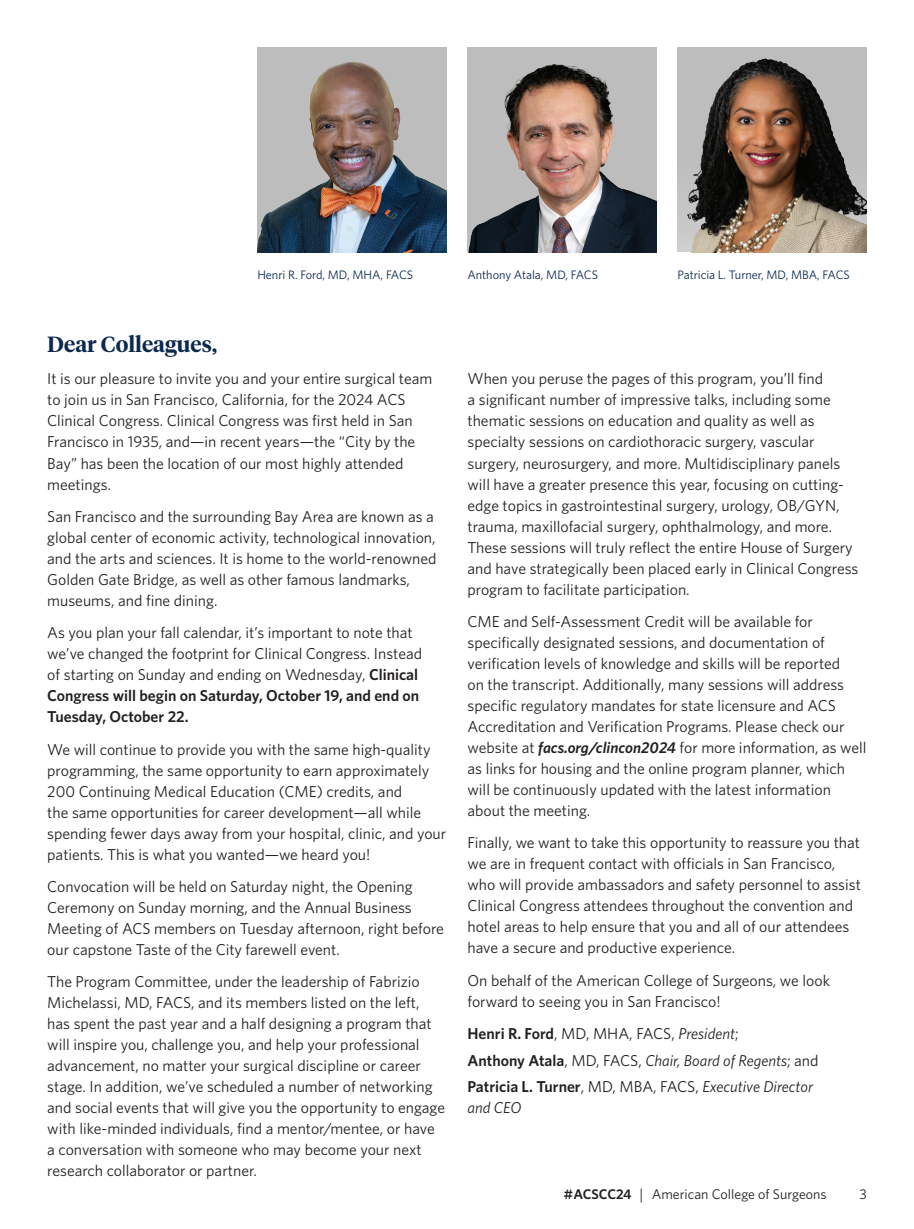
<style>
.page{position:relative;width:914px;height:1229px;background:#fff}
.page>*{position:absolute;margin:0;border:0;box-sizing:border-box;transform-origin:0 0}
.t1{font:600 21.88px "Tiempos Headline";color:#0b284e}
.Body_Copy{font:15.75px/21px "Whitney";color:#231f20}
.Body_Copy-2{font:italic 15.75px/21px "Whitney";color:#231f20}
.t2{font:14px "Whitney";color:#231f20}
.Map_Body_or_Caption_Text{font:12.25px "Whitney";letter-spacing:-.005em;color:#0b284e}
.s1{font-weight:600}
.s2{font-weight:600;font-style:italic}
.s3{font-style:italic}
.s4{font-weight:600;font-style:normal}
.s5{font-style:normal}
.s6{font-family:"Avenir LT Pro"}
</style>
<div class="page">
<img style="left:677px;top:47px;width:189px;height:205px">
<img style="left:257px;top:47px;width:189px;height:205px">
<img style="left:467px;top:47px;width:189px;height:205px">
<p class="Map_Body_or_Caption_Text" style="left:257px;top:266px;width:157px">Henri R. Ford, MD, MHA, FACS</p>
<p class="Map_Body_or_Caption_Text" style="left:467px;top:266px;width:132px">Anthony Atala, MD, FACS</p>
<p class="Map_Body_or_Caption_Text" style="left:677px;top:266px;width:174px">Patricia L. Turner, MD, MBA, FACS</p>
<p class="t1" style="left:47px;top:329px;width:172px">Dear Colleagues,</p>
<p class="Body_Copy" style="left:47px;top:368px;width:386px">It is our pleasure to invite you and your entire surgical team to join us in San Francisco, California, for the 2024 ACS Clinical Congress. Clinical Congress was first held in San Francisco in 1935, and—in recent years—the “City by the Bay” has been the location of our most highly attended meetings.</p>
<p class="Body_Copy" style="left:47px;top:505px;width:391px">San Francisco and the surrounding Bay Area are known as a global center of economic activity, technological innovation, and the arts and sciences. It is home to the world-renowned Golden Gate Bridge, as well as other famous landmarks, museums, and fine dining.</p>
<p class="Body_Copy" style="left:47px;top:622px;width:376px">As you plan your fall calendar, it’s important to note that we’ve changed the footprint for Clinical Congress. Instead of starting on Sunday and ending on Wednesday, <span class="s1">Clinical Congress will begin on Saturday, October 19, and end on Tuesday, October 22.</span></p>
<p class="Body_Copy" style="left:47px;top:738px;width:400px">We will continue to provide you with the same high-quality programming, the same opportunity to earn approximately 200 Continuing Medical Education (CME) credits, and<br>the same opportunities for career development—all while spending fewer days away from your hospital, clinic, and your patients. This is what you wanted—we heard you!</p>
<p class="Body_Copy" style="left:47px;top:875px;width:398px">Convocation will be held on Saturday night, the Opening Ceremony on Sunday morning, and the Annual Business Meeting of ACS members on Tuesday afternoon, right before our capstone Taste of the City farewell event.</p>
<p class="Body_Copy" style="left:47px;top:971px;width:399px">The Program Committee, under the leadership of Fabrizio Michelassi, MD, FACS, and its members listed on the left, has spent the past year and a half designing a program that will inspire you, challenge you, and help your professional advancement, no matter your surgical discipline or career stage. In addition, we’ve scheduled a number of networking and social events that will give you the opportunity to engage with like-minded individuals, find a mentor/mentee, or have a conversation with someone who may become your next research collaborator or partner.</p>
<p class="Body_Copy" style="left:467px;top:368px;width:392px">When you peruse the pages of this program, you’ll find<br>a significant number of impressive talks, including some thematic sessions on education and quality as well as specialty sessions on cardiothoracic surgery, vascular surgery, neurosurgery, and more. Multidisciplinary panels will have a greater presence this year, focusing on cutting&shy;edge topics in gastrointestinal surgery, urology, OB/GYN, trauma, maxillofacial surgery, ophthalmology, and more.<br>These sessions will truly reflect the entire House of Surgery and have strategically been placed early in Clinical Congress program to facilitate participation.</p>
<p class="Body_Copy" style="left:467px;top:610px;width:400px">CME and Self-Assessment Credit will be available for specifically designated sessions, and documentation of verification levels of knowledge and skills will be reported<br>on the transcript. Additionally, many sessions will address specific regulatory mandates for state licensure and ACS Accreditation and Verification Programs. Please check our website at <span class="s2">facs.org/clincon2024</span> for more information, as well as links for housing and the online program planner, which will be continuously updated with the latest information about the meeting.</p>
<p class="Body_Copy" style="left:467px;top:832px;width:395px">Finally, we want to take this opportunity to reassure you that we are in frequent contact with officials in San Francisco, who will provide ambassadors and safety personnel to assist Clinical Congress attendees throughout the convention and hotel areas to help ensure that you and all of our attendees have a secure and productive experience.</p>
<p class="Body_Copy" style="left:467px;top:969px;width:364px">On behalf of the American College of Surgeons, we look forward to seeing you in San Francisco!</p>
<p class="Body_Copy" style="left:467px;top:1022px;width:273px"><span class="s1">Henri R. Ford</span>, MD, MHA, FACS, <span class="s3">President</span>;</p>
<p class="Body_Copy-2" style="left:467px;top:1049px;width:352px"><span class="s4">Anthony Atala</span><span class="s5">, MD, FACS,</span> Chair, Board of Regents<span class="s5">; and</span></p>
<p class="Body_Copy-2" style="left:467px;top:1076px;width:347px"><span class="s4">Patricia L. Turner</span><span class="s5">, MD, MBA, FACS,</span> Executive Director and CEO</p>
<p class="t2" style="left:564px;top:1185px;width:264px"><span class="s1">#ACSCC24</span> <span class="s6">|</span> American College of Surgeons</p>
<p class="t2" style="left:859px;top:1185px;width:9px">3</p>
</div>
